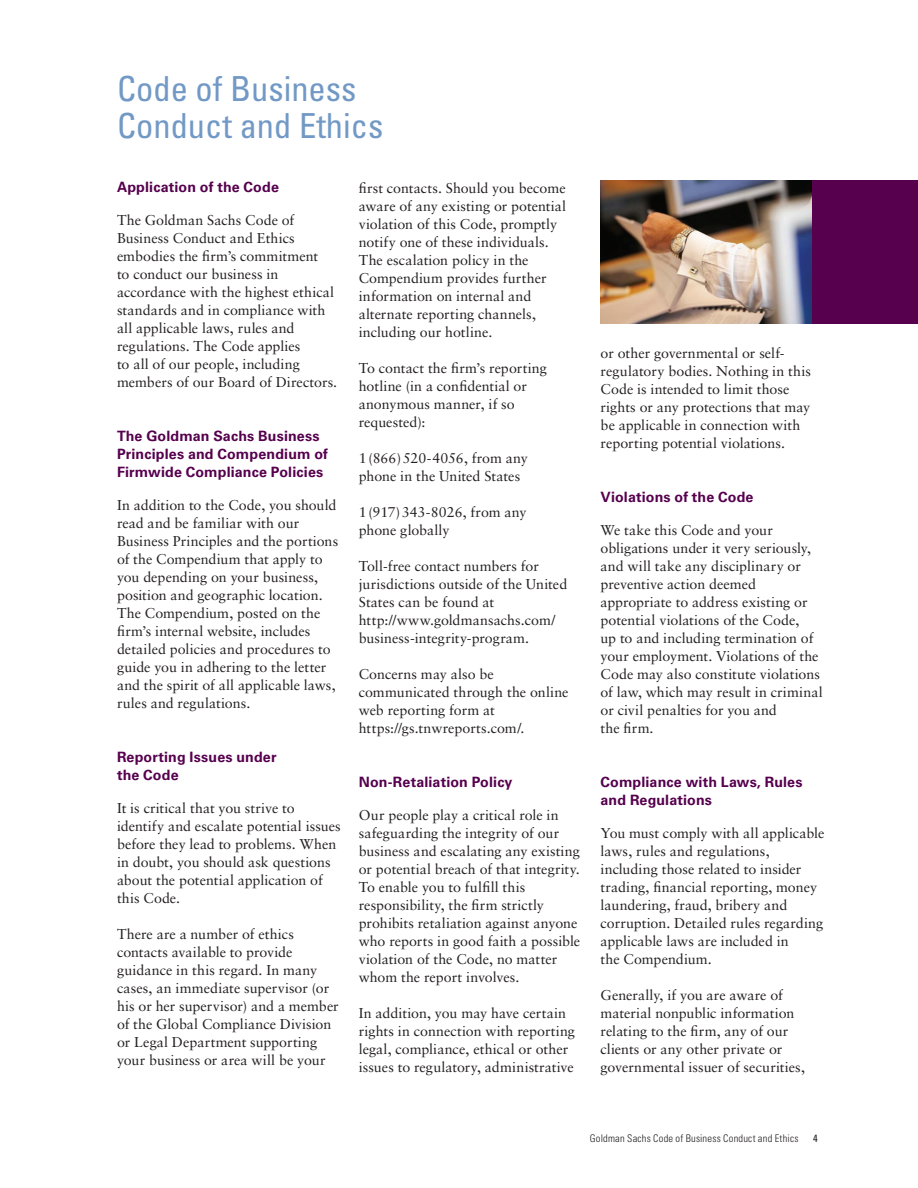
<style>
.page{position:relative;width:918px;height:1188px;background:#fff}
.page>*{position:absolute;margin:0;border:0;box-sizing:border-box;transform-origin:0 0}
.t1{font:condensed 34.5px/37.5px "Univers LT Std";color:#7299c6}
.t2{font:14.25px/18px "Sabon LT Std";color:#231f20}
.t3{font:700 14.25px/18px "Univers LT Std";letter-spacing:.01em;color:#56004e}
.t4{font:300 condensed 10.5px "Univers LT Std";letter-spacing:.02em;color:#231f20}
.t5{font:condensed 10.5px "Univers LT Std";color:#231f20}
</style>
<div class="page">
<div style="left:805px;top:180px;width:113px;height:144px;background:#56004e"></div>
<img style="left:601px;top:180px;width:210px;height:144px">
<h1 class="t1" style="left:117px;top:69px;width:268px">Code of Business<br>Conduct and Ethics</h1>
<p class="t3" style="left:117px;top:178px;width:164px">Application of the Code</p>
<p class="t2" style="left:117px;top:211px;width:222px">The Goldman Sachs Code of<br>Business Conduct and Ethics embodies the firm’s commitment<br>to conduct our business in accordance with the highest ethical standards and in compliance with all applicable laws, rules and regulations. The Code applies<br>to all of our people, including members of our Board of Directors.</p>
<p class="t3" style="left:117px;top:427px;width:213px">The Goldman Sachs Business<br>Principles and Compendium of<br>Firmwide Compliance Policies</p>
<p class="t2" style="left:117px;top:496px;width:223px">In addition to the Code, you should read and be familiar with our<br>Business Principles and the portions of the Compendium that apply to you depending on your business, position and geographic location.<br>The Compendium, posted on the firm’s internal website, includes detailed policies and procedures to guide you in adhering to the letter and the spirit of all applicable laws, rules and regulations.</p>
<p class="t3" style="left:117px;top:748px;width:161px">Reporting Issues under the Code</p>
<p class="t2" style="left:117px;top:799px;width:225px">It is critical that you strive to identify and escalate potential issues before they lead to problems. When in doubt, you should ask questions about the potential application of this Code.</p>
<p class="t2" style="left:117px;top:925px;width:223px">There are a number of ethics contacts available to provide guidance in this regard. In many cases, an immediate supervisor (or his or her supervisor) and a member of the Global Compliance Division or Legal Department supporting your business or area will be your</p>
<p class="t2" style="left:359px;top:179px;width:209px">first contacts. Should you become aware of any existing or potential violation of this Code, promptly notify one of these individuals.<br>The escalation policy in the<br>Compendium provides further information on internal and alternate reporting channels, including our hotline.</p>
<p class="t2" style="left:359px;top:359px;width:190px">To contact the firm’s reporting hotline (in a confidential or anonymous manner, if so requested):</p>
<p class="t2" style="left:359px;top:449px;width:171px">1(866)520-4056, from any phone in the United States</p>
<p class="t2" style="left:359px;top:503px;width:169px">1(917)343-8026, from any phone globally</p>
<p class="t2" style="left:359px;top:557px;width:210px">Toll-free contact numbers for jurisdictions outside of the United<br>States can be found at http://www.goldmansachs.com/ business-integrity-program.</p>
<p class="t2" style="left:359px;top:665px;width:211px">Concerns may also be communicated through the online web reporting form at https://gs.tnwreports.com/.</p>
<p class="t3" style="left:359px;top:773px;width:155px">Non-Retaliation Policy</p>
<p class="t2" style="left:359px;top:806px;width:223px">Our people play a critical role in safeguarding the integrity of our business and escalating any existing or potential breach of that integrity.<br>To enable you to fulfill this responsibility, the firm strictly prohibits retaliation against anyone who reports in good faith a possible violation of the Code, no matter whom the report involves.</p>
<p class="t2" style="left:359px;top:1004px;width:218px">In addition, you may have certain rights in connection with reporting legal, compliance, ethical or other issues to regulatory, administrative</p>
<p class="t2" style="left:601px;top:344px;width:212px">or other governmental or self&shy;regulatory bodies. Nothing in this Code is intended to limit those rights or any protections that may be applicable in connection with reporting potential violations.</p>
<p class="t3" style="left:601px;top:488px;width:154px">Violations of the Code</p>
<p class="t2" style="left:601px;top:521px;width:224px">We take this Code and your obligations under it very seriously, and will take any disciplinary or preventive action deemed appropriate to address existing or potential violations of the Code,<br>up to and including termination of your employment. Violations of the<br>Code may also constitute violations of law, which may result in criminal or civil penalties for you and<br>the firm.</p>
<p class="t3" style="left:601px;top:773px;width:203px">Compliance with Laws, Rules and Regulations</p>
<p class="t2" style="left:601px;top:824px;width:225px">You must comply with all applicable laws, rules and regulations, including those related to insider trading, financial reporting, money laundering, fraud, bribery and corruption. Detailed rules regarding applicable laws are included in<br>the Compendium.</p>
<p class="t2" style="left:601px;top:986px;width:206px">Generally, if you are aware of material nonpublic information relating to the firm, any of our clients or any other private or governmental issuer of securities,</p>
<p class="t4" style="left:590px;top:1132px;width:210px">Goldman Sachs Code of Business Conduct and Ethics</p>
<p class="t5" style="left:813px;top:1131px;width:6px">4</p>
</div>
